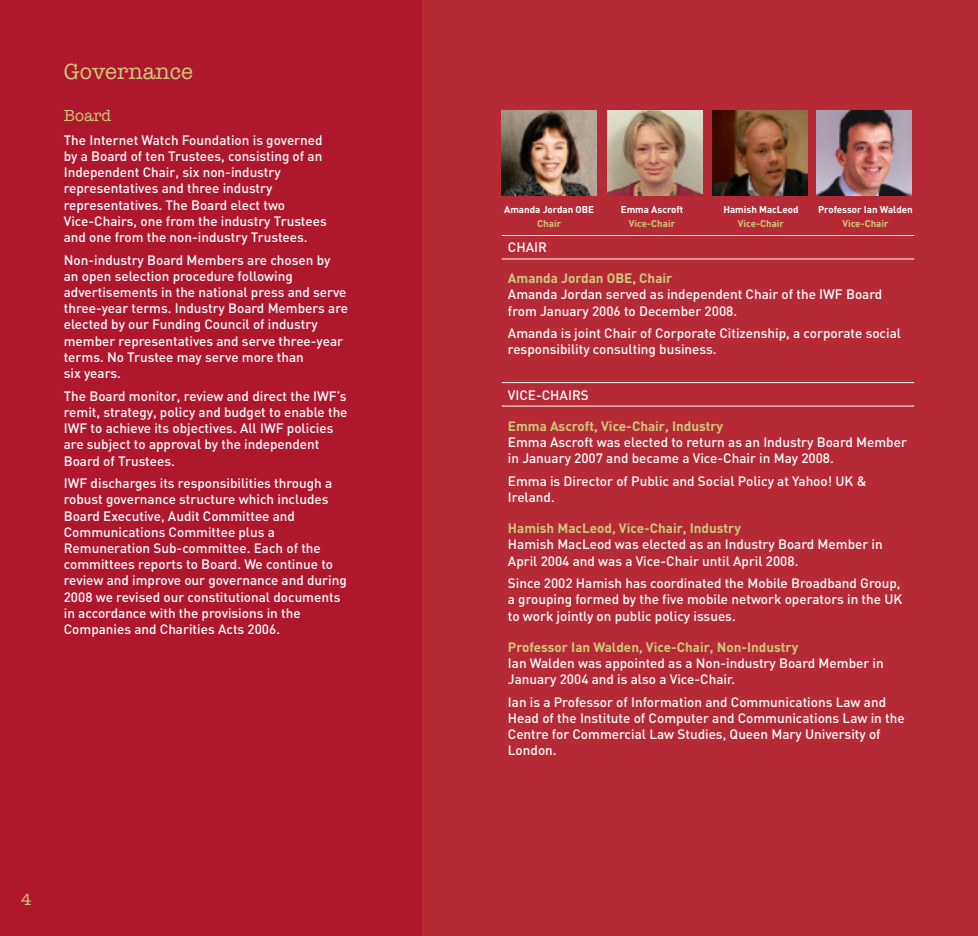
<style>
.page{position:relative;width:978px;height:936px;background:#fff}
.page>*{position:absolute;margin:0;border:0;box-sizing:border-box;transform-origin:0 0}
.t1{font:22.5px "American Typewriter";color:#ccc977}
.t2{font:16.5px "American Typewriter";color:#ccc977}
.t3{font:500 13.5px/16.2px "DIN";color:#fff}
.t4{font:700 13.5px "DIN";color:#ccc977}
.t5{font:700 9.75px "DIN";color:#fff}
.t6{font:700 9.75px "DIN";color:#ccc977}
</style>
<div class="page">
<div style="left:0;top:0;width:978px;height:935px;background:#b62a36"></div>
<div style="left:0;top:0;width:422px;height:935px;background:#af172d"></div>
<img style="left:502px;top:111px;width:95px;height:84px">
<img style="left:607px;top:111px;width:95px;height:84px">
<img style="left:713px;top:111px;width:95px;height:84px">
<img style="left:816px;top:111px;width:95px;height:84px">
<hr style="left:502px;top:235px;width:412px;height:1px;background:#fff">
<hr style="left:502px;top:258px;width:412px;height:1px;background:#fff">
<hr style="left:502px;top:382px;width:412px;height:1px;background:#fff">
<hr style="left:502px;top:405px;width:412px;height:1px;background:#fff">
<h1 class="t1" style="left:64px;top:59px;width:131px">Governance</h1>
<p class="t2" style="left:64px;top:106px;width:49px">Board</p>
<p class="t3" style="left:64px;top:132px;width:265px">The Internet Watch Foundation is governed by a Board of ten Trustees, consisting of an Independent Chair, six non-industry representatives and three industry representatives. The Board elect two Vice-Chairs, one from the industry Trustees and one from the non-industry Trustees.</p>
<p class="t3" style="left:64px;top:252px;width:286px">Non-industry Board Members are chosen by an open selection procedure following advertisements in the national press and serve three-year terms. Industry Board Members are elected by our Funding Council of industry member representatives and serve three-year terms. No Trustee may serve more than<br>six years.</p>
<p class="t3" style="left:64px;top:388px;width:285px">The Board monitor, review and direct the IWF’s remit, strategy, policy and budget to enable the IWF to achieve its objectives. All IWF policies are subject to approval by the independent Board of Trustees.</p>
<p class="t3" style="left:64px;top:475px;width:285px">IWF discharges its responsibilities through a robust governance structure which includes Board Executive, Audit Committee and Communications Committee plus a Remuneration Sub-committee. Each of the committees reports to Board. We continue to review and improve our governance and during 2008 we revised our constitutional documents in accordance with the provisions in the Companies and Charities Acts 2006.</p>
<p class="t2" style="left:21px;top:889px;width:12px">4</p>
<p class="t5" style="left:504px;top:203px;width:91px">Amanda Jordan OBE</p>
<p class="t6" style="left:537px;top:217px;width:25px">Chair</p>
<p class="t5" style="left:621px;top:203px;width:64px">Emma Ascroft</p>
<p class="t6" style="left:629px;top:217px;width:48px">Vice-Chair</p>
<p class="t5" style="left:723px;top:203px;width:77px">Hamish MacLeod</p>
<p class="t6" style="left:738px;top:217px;width:48px">Vice-Chair</p>
<p class="t5" style="left:818px;top:203px;width:96px">Professor Ian Walden</p>
<p class="t6" style="left:842px;top:217px;width:48px">Vice-Chair</p>
<p class="t3" style="left:508px;top:239px;width:41px">CHAIR</p>
<p class="t4" style="left:508px;top:271px;width:166px">Amanda Jordan OBE, Chair</p>
<p class="t3" style="left:508px;top:287px;width:376px">Amanda Jordan served as independent Chair of the IWF Board from January 2006 to December 2008.</p>
<p class="t3" style="left:508px;top:325px;width:395px">Amanda is joint Chair of Corporate Citizenship, a corporate social responsibility consulting business.</p>
<p class="t3" style="left:508px;top:387px;width:82px">VICE-CHAIRS</p>
<p class="t4" style="left:508px;top:418px;width:217px">Emma Ascroft, Vice-Chair, Industry</p>
<p class="t3" style="left:508px;top:434px;width:401px">Emma Ascroft was elected to return as an Industry Board Member in January 2007 and became a Vice-Chair in May 2008.</p>
<p class="t3" style="left:508px;top:473px;width:360px">Emma is Director of Public and Social Policy at Yahoo! UK &amp;<br>Ireland.</p>
<p class="t4" style="left:508px;top:520px;width:235px">Hamish MacLeod, Vice-Chair, Industry</p>
<p class="t3" style="left:508px;top:536px;width:376px">Hamish MacLeod was elected as an Industry Board Member in<br>April 2004 and was a Vice-Chair until April 2008.</p>
<p class="t3" style="left:508px;top:575px;width:396px">Since 2002 Hamish has coordinated the Mobile Broadband Group, a grouping formed by the five mobile network operators in the UK to work jointly on public policy issues.</p>
<p class="t4" style="left:508px;top:639px;width:292px">Professor Ian Walden, Vice-Chair, Non-Industry</p>
<p class="t3" style="left:508px;top:655px;width:377px">Ian Walden was appointed as a Non-industry Board Member in<br>January 2004 and is also a Vice-Chair.</p>
<p class="t3" style="left:508px;top:693px;width:398px">Ian is a Professor of Information and Communications Law and Head of the Institute of Computer and Communications Law in the Centre for Commercial Law Studies, Queen Mary University of London.</p>
</div>
